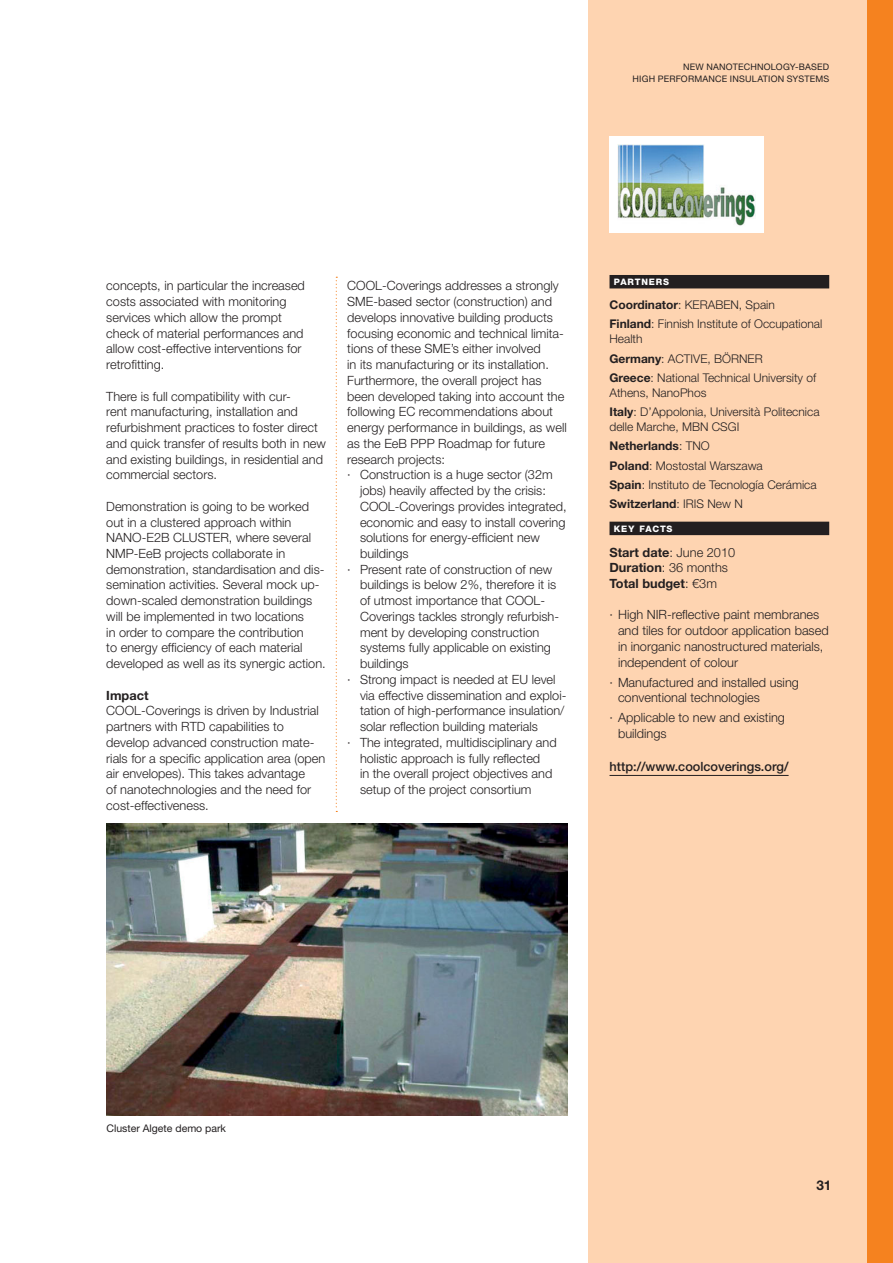
<style>
.page{position:relative;width:893px;height:1263px;background:#fff}
.page>*{position:absolute;margin:0;border:0;box-sizing:border-box;transform-origin:0 0}
.t1{font:700 13.5px "Helvetica Neue LT Std";color:#231f20}
.t2{font:300 12.75px/15.8px "Helvetica Neue LT Std";color:#231f20}
.t3{font:700 12.75px/15.8px "Helvetica Neue LT Std";color:#231f20}
.t4{font:500 12.75px "Helvetica Neue LT Std";color:#231f20}
.t5{font:300 12px/19.2px "Helvetica Neue LT Std";color:#231f20}
.t6{font:10.5px "Helvetica Neue LT Std";color:#231f20}
.t7{font:9px/11.2px "Helvetica Neue LT Std";letter-spacing:.025em;color:#231f20;text-align:right}
.t8{font:800 8.85px "Helvetica Neue LT Std";letter-spacing:.1em;color:#fff}
.s1{font-weight:700}
.s2{font-weight:300}
</style>
<div class="page">
<div style="left:588px;top:0;width:304px;height:1263px;background:#fed4b1"></div>
<div style="left:867px;top:0;width:25px;height:1263px;background:#f5821f"></div>
<svg style="left:336px;top:277px;width:1px;height:535px"></svg>
<div style="left:609px;top:275px;width:220px;height:13px;background:#231f20"></div>
<div style="left:609px;top:522px;width:220px;height:13px;background:#231f20"></div>
<hr style="left:609px;top:775px;width:179px;height:1px;background:#231f20">
<img style="left:106px;top:824px;width:461px;height:292px">
<div style="left:609px;top:136px;width:155px;height:97px;background:#fff"></div>
<img style="left:617px;top:145px;width:138px;height:81px">
<p class="t7" style="left:632px;top:62px;width:198px">NEW NANOTECHNOLOGY-BASED<br>HIGH PERFORMANCE INSULATION SYSTEMS</p>
<p class="t2" style="left:106px;top:279px;width:200px">concepts, in particular the increased costs associated with monitoring services which allow the prompt check of material performances and allow cost-effective interventions for retrofitting.</p>
<p class="t2" style="left:106px;top:389px;width:221px">There is full compatibility with cur-<br>rent manufacturing, installation and refurbishment practices to foster direct and quick transfer of results both in new and existing buildings, in residential and commercial sectors.</p>
<p class="t2" style="left:106px;top:499px;width:221px">Demonstration is going to be worked out in a clustered approach within NANO-E2B CLUSTER, where several NMP-EeB projects collaborate in demonstration, standardisation and dis&shy;semination activities. Several mock up&shy;down-scaled demonstration buildings will be implemented in two locations<br>in order to compare the contribution<br>to energy efficiency of each material developed as well as its synergic action.</p>
<p class="t3" style="left:106px;top:688px;width:44px">Impact</p>
<p class="t2" style="left:106px;top:704px;width:220px">COOL-Coverings is driven by Industrial partners with RTD capabilities to develop advanced construction mate&shy;rials for a specific application area (open air envelopes). This takes advantage<br>of nanotechnologies and the need for cost-effectiveness.</p>
<p class="t2" style="left:347px;top:279px;width:213px">COOL-Coverings addresses a strongly</p>
<p class="t2" style="left:347px;top:295px;width:206px">SME-based sector (construction) and</p>
<p class="t2" style="left:347px;top:311px;width:207px">develops innovative building products</p>
<p class="t2" style="left:347px;top:326px;width:218px">focusing economic and technical limita-</p>
<p class="t2" style="left:347px;top:342px;width:195px">tions of these SME’s either involved</p>
<p class="t2" style="left:347px;top:358px;width:203px">in its manufacturing or its installation.</p>
<p class="t2" style="left:347px;top:374px;width:196px">Furthermore, the overall project has</p>
<p class="t2" style="left:347px;top:389px;width:218px">been developed taking into account the</p>
<p class="t2" style="left:347px;top:405px;width:207px">following EC recommendations about</p>
<p class="t2" style="left:347px;top:421px;width:221px">energy performance in buildings, as well</p>
<p class="t2" style="left:347px;top:437px;width:199px">as the EeB PPP Roadmap for future</p>
<p class="t2" style="left:347px;top:452px;width:99px">research projects:</p>
<p class="t2" style="left:347px;top:468px;width:207px">∙ Construction is a huge sector (32m</p>
<p class="t2" style="left:360px;top:484px;width:187px">jobs) heavily affected by the crisis:</p>
<p class="t2" style="left:360px;top:499px;width:208px">COOL-Coverings provides integrated,</p>
<p class="t2" style="left:360px;top:515px;width:207px">economic and easy to install covering</p>
<p class="t2" style="left:360px;top:531px;width:181px">solutions for energy-efficient new</p>
<p class="t2" style="left:360px;top:547px;width:50px">buildings</p>
<p class="t2" style="left:347px;top:562px;width:206px">∙ Present rate of construction of new</p>
<p class="t2" style="left:360px;top:578px;width:198px">buildings is below 2%, therefore it is</p>
<p class="t2" style="left:360px;top:594px;width:187px">of utmost importance that COOL-</p>
<p class="t2" style="left:360px;top:610px;width:200px">Coverings tackles strongly refurbish-</p>
<p class="t2" style="left:360px;top:625px;width:181px">ment by developing construction</p>
<p class="t2" style="left:360px;top:641px;width:192px">systems fully applicable on existing</p>
<p class="t2" style="left:360px;top:657px;width:50px">buildings</p>
<p class="t2" style="left:347px;top:673px;width:210px">∙ Strong impact is needed at EU level</p>
<p class="t2" style="left:360px;top:688px;width:208px">via effective dissemination and exploi-</p>
<p class="t2" style="left:360px;top:704px;width:206px">tation of high-performance insulation/</p>
<p class="t2" style="left:360px;top:720px;width:179px">solar reflection building materials</p>
<p class="t2" style="left:347px;top:736px;width:211px">∙ The integrated, multidisciplinary and</p>
<p class="t2" style="left:360px;top:751px;width:182px">holistic approach is fully reflected</p>
<p class="t2" style="left:360px;top:767px;width:194px">in the overall project objectives and</p>
<p class="t2" style="left:360px;top:783px;width:173px">setup of the project consortium</p>
<p class="t8" style="left:613px;top:277px;width:57px">PARTNERS</p>
<p class="t5" style="left:609px;top:296px;width:214px"><span class="s1">Coordinator</span>: KERABEN, Spain<br><span class="s1">Finland</span>: Finnish Institute of Occupational</p>
<p class="t5" style="left:609px;top:331px;width:208px">Health<br><span class="s1">Germany</span>: ACTIVE, BÖRNER<br><span class="s1">Greece</span>: National Technical University of</p>
<p class="t5" style="left:609px;top:384px;width:211px">Athens, NanoPhos<br><span class="s1">Italy</span>: D’Appolonia, Università Politecnica</p>
<p class="t5" style="left:609px;top:418px;width:209px">delle Marche, MBN CSGI<br><span class="s1">Netherlands</span>: TNO<br><span class="s1">Poland</span>: Mostostal Warszawa<br><span class="s1">Spain</span>: Instituto de Tecnología Cerámica<br><span class="s1">Switzerland</span>: IRIS New N</p>
<p class="t8" style="left:613px;top:523px;width:60px">KEY FACTS</p>
<p class="t3" style="left:609px;top:545px;width:127px">Start date<span class="s2">: June 2010<br></span>Duration<span class="s2">: 36 months<br></span>Total budget<span class="s2">: €3m</span></p>
<p class="t2" style="left:618px;top:608px;width:212px;text-indent:-9px">∙ High NIR-reflective paint membranes and tiles for outdoor application based in inorganic nanostructured materials, independent of colour</p>
<p class="t2" style="left:618px;top:675px;width:182px;text-indent:-9px">∙ Manufactured and installed using conventional technologies</p>
<p class="t2" style="left:618px;top:711px;width:168px;text-indent:-9px">∙ Applicable to new and existing buildings</p>
<p class="t4" style="left:609px;top:762px;width:180px">http://www.coolcoverings.org/</p>
<p class="t6" style="left:106px;top:1125px;width:121px">Cluster Algete demo park</p>
<p class="t1" style="left:816px;top:1181px;width:17px">31</p>
</div>
